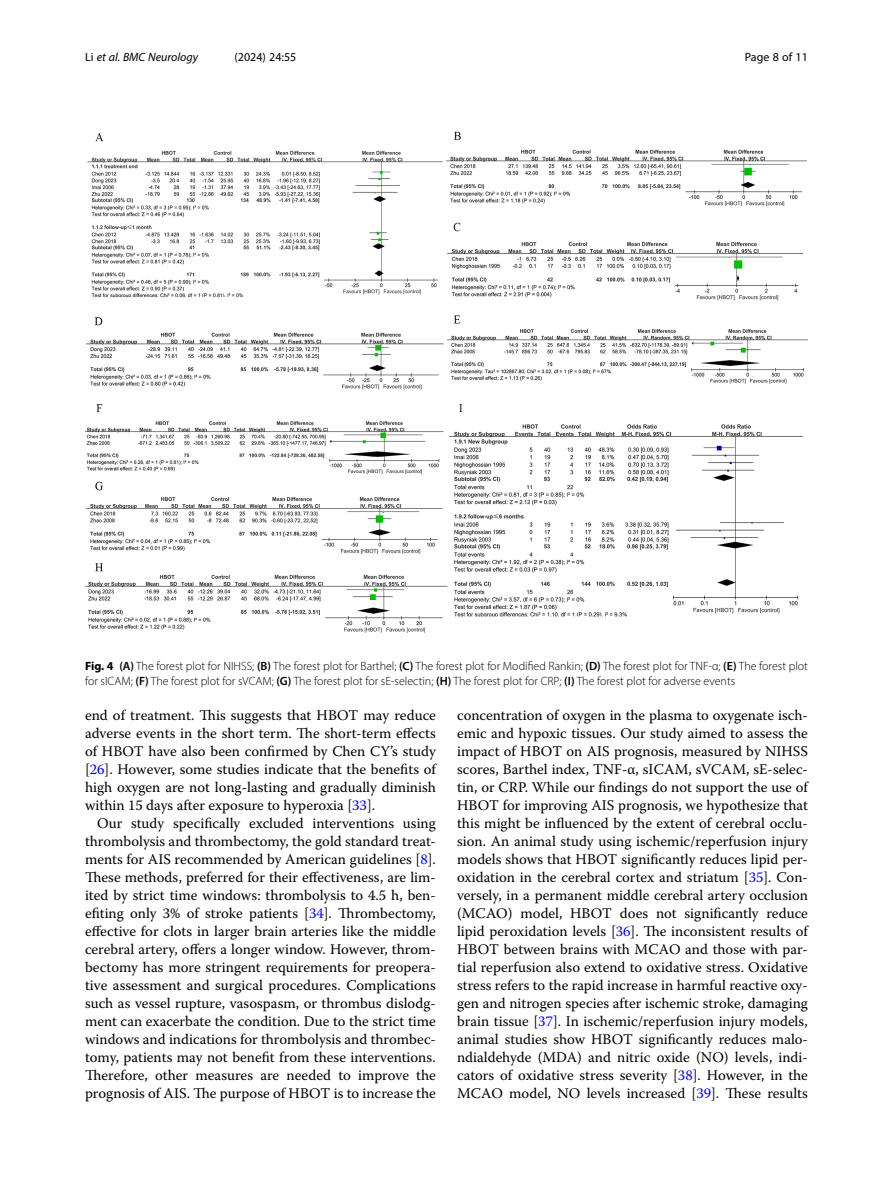
<style>
.page{position:relative;width:893px;height:1191px;background:#fff}
.page>*{position:absolute;margin:0;border:0;box-sizing:border-box;transform-origin:0 0}
.Body_Text_Indent{font:14.7px/18px "Warnock Pro";color:#000;text-align:justify}
.Figure_Caption{font:300 12px/15px "Myriad Pro";color:#000}
.t1{font:12px "Myriad Pro";color:#000}
.t2{font:italic 12px "Myriad Pro";color:#000}
.s1{font-style:normal}
.s2{font-weight:700}
.s3{font-weight:600}
.s4{color:#00f}
</style>
<div class="page">
<img style="left:85px;top:131px;width:723px;height:502px">
<p class="t2" style="left:85px;top:50px;width:115px"><span class="s1">Li</span> et al. BMC Neurology</p>
<p class="t1" style="left:235px;top:50px;width:63px">(2024) 24:55</p>
<p class="t1" style="left:745px;top:50px;width:65px">Page 8 of 11</p>
<p class="Figure_Caption" style="left:85px;top:658px;width:724px"><span class="s2">Fig. 4</span> <span class="s3">(A)</span> The forest plot for NIHSS; <span class="s3">(B)</span> The forest plot for Barthel; <span class="s3">(C)</span> The forest plot for Modified Rankin; <span class="s3">(D)</span> The forest plot for TNF-α; <span class="s3">(E)</span> The forest plot for sICAM; <span class="s3">(F)</span> The forest plot for sVCAM; <span class="s3">(G)</span> The forest plot for sE-selectin; <span class="s3">(H)</span> The forest plot for CRP; <span class="s3">(I)</span> The forest plot for adverse events</p>
<p class="Body_Text_Indent" style="left:85px;top:706px;width:352px">end of treatment. This suggests that HBOT may reduce adverse events in the short term. The short-term effects of HBOT have also been confirmed by Chen CY’s study [<span class="s4">26</span>]. However, some studies indicate that the benefits of high oxygen are not long-lasting and gradually diminish within 15 days after exposure to hyperoxia [<span class="s4">33</span>].</p>
<p class="Body_Text_Indent" style="left:85px;top:814px;width:352px;text-indent:12px">Our study specifically excluded interventions using thrombolysis and thrombectomy, the gold standard treat&shy;ments for AIS recommended by American guidelines [<span class="s4">8</span>].<br>These methods, preferred for their effectiveness, are lim&shy;ited by strict time windows: thrombolysis to 4.5 h, ben&shy;efiting only 3% of stroke patients [<span class="s4">34</span>]. Thrombectomy, effective for clots in larger brain arteries like the middle cerebral artery, offers a longer window. However, throm&shy;bectomy has more stringent requirements for preopera&shy;tive assessment and surgical procedures. Complications such as vessel rupture, vasospasm, or thrombus dislodg&shy;ment can exacerbate the condition. Due to the strict time windows and indications for thrombolysis and thrombec&shy;tomy, patients may not benefit from these interventions.<br>Therefore, other measures are needed to improve the prognosis of AIS. The purpose of HBOT is to increase the</p>
<p class="Body_Text_Indent" style="left:457px;top:706px;width:352px">concentration of oxygen in the plasma to oxygenate isch&shy;emic and hypoxic tissues. Our study aimed to assess the impact of HBOT on AIS prognosis, measured by NIHSS scores, Barthel index, TNF-α, sICAM, sVCAM, sE-selec&shy;tin, or CRP. While our findings do not support the use of HBOT for improving AIS prognosis, we hypothesize that this might be influenced by the extent of cerebral occlu&shy;sion. An animal study using ischemic/reperfusion injury models shows that HBOT significantly reduces lipid per&shy;oxidation in the cerebral cortex and striatum [<span class="s4">35</span>]. Con&shy;versely, in a permanent middle cerebral artery occlusion (MCAO) model, HBOT does not significantly reduce lipid peroxidation levels [<span class="s4">36</span>]. The inconsistent results of HBOT between brains with MCAO and those with par&shy;tial reperfusion also extend to oxidative stress. Oxidative stress refers to the rapid increase in harmful reactive oxy&shy;gen and nitrogen species after ischemic stroke, damaging brain tissue [<span class="s4">37</span>]. In ischemic/reperfusion injury models, animal studies show HBOT significantly reduces malo&shy;ndialdehyde (MDA) and nitric oxide (NO) levels, indi&shy;cators of oxidative stress severity [<span class="s4">38</span>]. However, in the MCAO model, NO levels increased [<span class="s4">39</span>]. These results</p>
</div>
